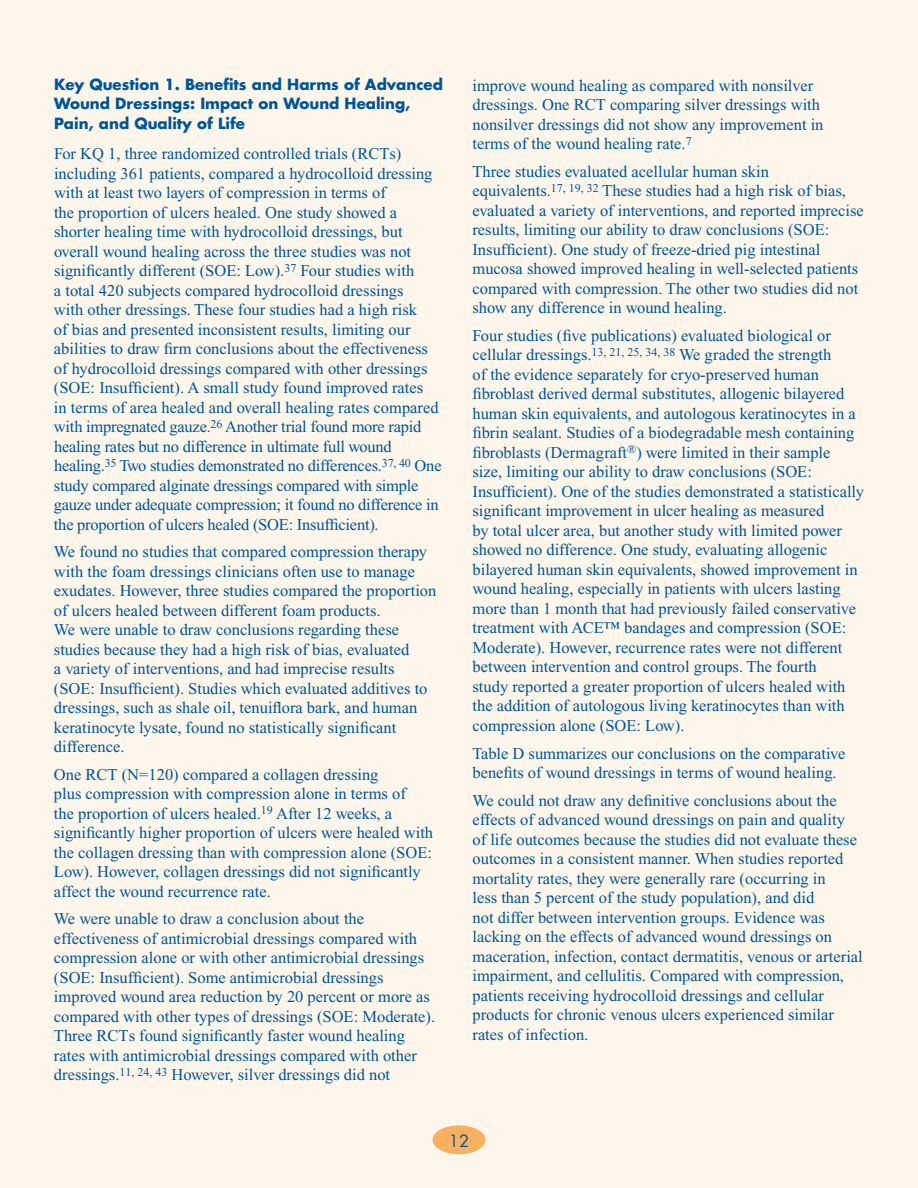
<style>
.page{position:relative;width:918px;height:1188px;background:#fff}
.page>*{position:absolute;margin:0;border:0;box-sizing:border-box;transform-origin:0 0}
.t1{font:16.5px/19.5px "Times New Roman";color:#005595}
.t2{font:16.5px "Futura";color:#005595}
.t3{font:700 15px/19.5px "Futura";color:#005595}
</style>
<div class="page">
<div style="left:0;top:0;width:917px;height:1188px;background:#fef6eb"></div>
<div style="left:432px;top:1125px;width:54px;height:29px;background:#fab061;border-radius:50%"></div>
<p class="t3" style="left:54px;top:74px;width:391px">Key Question 1. Benefits and Harms of Advanced<br>Wound Dressings: Impact on Wound Healing,<br>Pain, and Quality of Life</p>
<p class="t1" style="left:54px;top:144px;width:389px">For KQ 1, three randomized controlled trials (RCTs) including 361 patients, compared a hydrocolloid dressing with at least two layers of compression in terms of<br>the proportion of ulcers healed. One study showed a shorter healing time with hydrocolloid dressings, but overall wound healing across the three studies was not significantly different (SOE: Low).<sup>37</sup> Four studies with<br>a total 420 subjects compared hydrocolloid dressings<br>with other dressings. These four studies had a high risk<br>of bias and presented inconsistent results, limiting our abilities to draw firm conclusions about the effectiveness of hydrocolloid dressings compared with other dressings (SOE: Insufficient). A small study found improved rates<br>in terms of area healed and overall healing rates compared with impregnated gauze.<sup>26</sup> Another trial found more rapid healing rates but no difference in ultimate full wound healing.<sup>35</sup> Two studies demonstrated no differences.<sup>37,</sup> <sup>40</sup> One study compared alginate dressings compared with simple gauze under adequate compression; it found no difference in the proportion of ulcers healed (SOE: Insufficient).</p>
<p class="t1" style="left:54px;top:542px;width:384px">We found no studies that compared compression therapy with the foam dressings clinicians often use to manage exudates. However, three studies compared the proportion of ulcers healed between different foam products.<br>We were unable to draw conclusions regarding these studies because they had a high risk of bias, evaluated<br>a variety of interventions, and had imprecise results (SOE: Insufficient). Studies which evaluated additives to dressings, such as shale oil, tenuiflora bark, and human keratinocyte lysate, found no statistically significant difference.</p>
<p class="t1" style="left:54px;top:765px;width:381px">One RCT (N=120) compared a collagen dressing<br>plus compression with compression alone in terms of<br>the proportion of ulcers healed.<sup>19</sup> After 12 weeks, a significantly higher proportion of ulcers were healed with the collagen dressing than with compression alone (SOE:<br>Low). However, collagen dressings did not significantly affect the wound recurrence rate.</p>
<p class="t1" style="left:54px;top:909px;width:383px">We were unable to draw a conclusion about the effectiveness of antimicrobial dressings compared with compression alone or with other antimicrobial dressings (SOE: Insufficient). Some antimicrobial dressings improved wound area reduction by 20 percent or more as compared with other types of dressings (SOE: Moderate).<br>Three RCTs found significantly faster wound healing rates with antimicrobial dressings compared with other dressings.<sup>11,</sup> <sup>24,</sup> <sup>43</sup> However, silver dressings did not</p>
<p class="t1" style="left:473px;top:75px;width:353px">improve wound healing as compared with nonsilver dressings. One RCT comparing silver dressings with nonsilver dressings did not show any improvement in terms of the wound healing rate.<sup>7</sup></p>
<p class="t1" style="left:472px;top:162px;width:393px">Three studies evaluated acellular human skin equivalents.<sup>17,</sup> <sup>19,</sup> <sup>32</sup> These studies had a high risk of bias, evaluated a variety of interventions, and reported imprecise results, limiting our ability to draw conclusions (SOE:<br>Insufficient). One study of freeze-dried pig intestinal mucosa showed improved healing in well-selected patients compared with compression. The other two studies did not show any difference in wound healing.</p>
<p class="t1" style="left:472px;top:326px;width:393px">Four studies (five publications) evaluated biological or cellular dressings.<sup>13,</sup> <sup>21,</sup> <sup>25,</sup> <sup>34,</sup> <sup>38</sup> We graded the strength<br>of the evidence separately for cryo-preserved human fibroblast derived dermal substitutes, allogenic bilayered human skin equivalents, and autologous keratinocytes in a fibrin sealant. Studies of a biodegradable mesh containing fibroblasts (Dermagraft<sup>®</sup>) were limited in their sample size, limiting our ability to draw conclusions (SOE:<br>Insufficient). One of the studies demonstrated a statistically significant improvement in ulcer healing as measured<br>by total ulcer area, but another study with limited power showed no difference. One study, evaluating allogenic bilayered human skin equivalents, showed improvement in wound healing, especially in patients with ulcers lasting more than 1 month that had previously failed conservative treatment with ACE™ bandages and compression (SOE:<br>Moderate). However, recurrence rates were not different between intervention and control groups. The fourth<br>study reported a greater proportion of ulcers healed with the addition of autologous living keratinocytes than with compression alone (SOE: Low).</p>
<p class="t1" style="left:473px;top:743px;width:375px">Table D summarizes our conclusions on the comparative benefits of wound dressings in terms of wound healing.</p>
<p class="t1" style="left:473px;top:790px;width:392px">We could not draw any definitive conclusions about the effects of advanced wound dressings on pain and quality<br>of life outcomes because the studies did not evaluate these outcomes in a consistent manner. When studies reported mortality rates, they were generally rare (occurring in<br>less than 5 percent of the study population), and did<br>not differ between intervention groups. Evidence was lacking on the effects of advanced wound dressings on maceration, infection, contact dermatitis, venous or arterial impairment, and cellulitis. Compared with compression, patients receiving hydrocolloid dressings and cellular products for chronic venous ulcers experienced similar rates of infection.</p>
<p class="t2" style="left:449px;top:1130px;width:22px">12</p>
</div>
